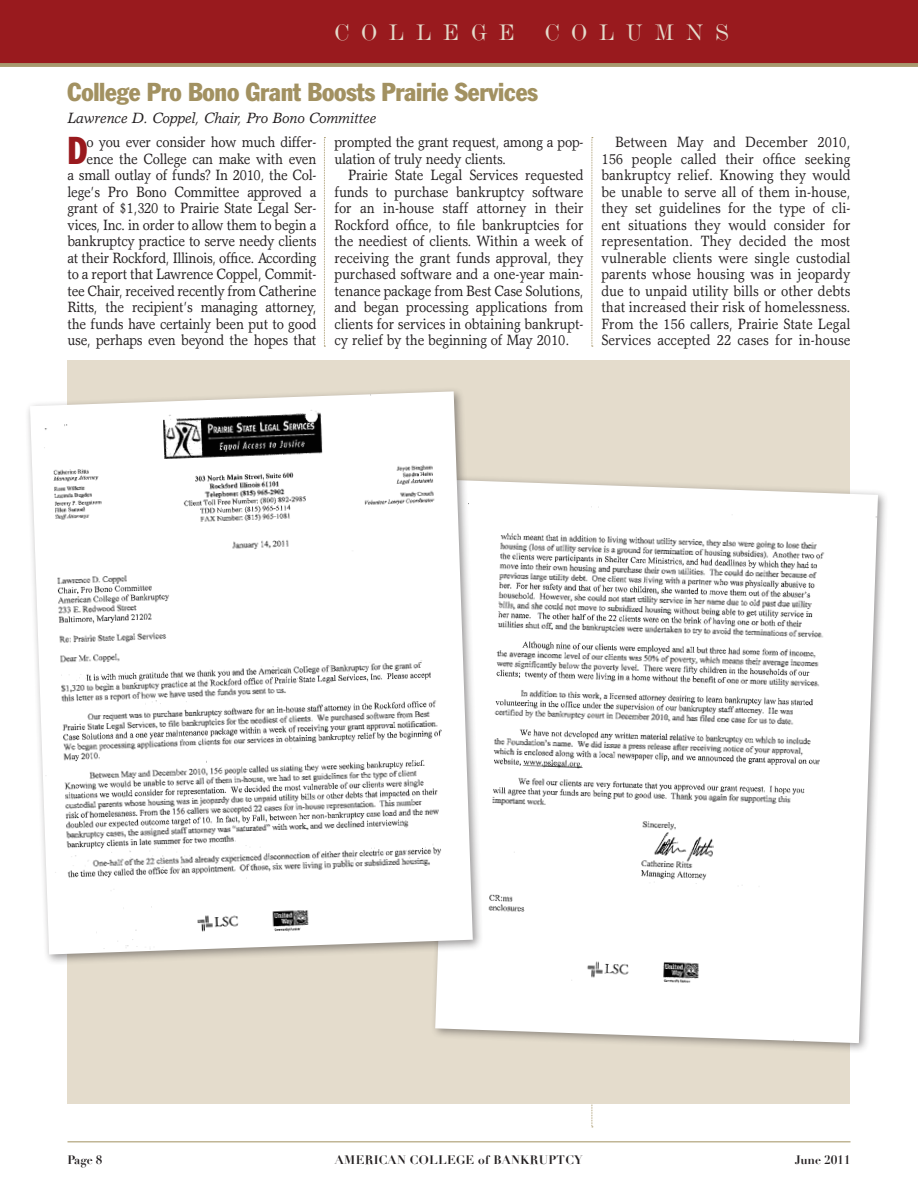
<style>
.page{position:relative;width:918px;height:1188px;background:#fff}
.page>*{position:absolute;margin:0;border:0;box-sizing:border-box;transform-origin:0 0}
.Body_1st_para{font:condensed 38.1px "Franklin Gothic";color:#991a1e;scale:.9 1}
.Headline{font:condensed 25.5px "Franklin Gothic";letter-spacing:-.01em;color:#a29161}
.t1{font:23.4px "De Vinne BT";letter-spacing:.5em;color:#e4dccc}
.Body{font:15px/16.5px "Garth Graphic";letter-spacing:-.005em;color:#231f20;text-align:justify;scale:.9 1}
.Body_1st_para-2{font:15px/16.5px "Garth Graphic";letter-spacing:-.02em;color:#231f20;text-align:right;scale:.9 1}
.Byline{font:italic 15px "Garth Graphic";letter-spacing:-.01em;color:#231f20}
.t2{font:700 12px "Didot";letter-spacing:.025em;color:#231f20}
</style>
<div class="page">
<div style="left:0;top:0;width:918px;height:65px;background:#991a1e"></div>
<hr style="left:0;top:63px;width:918px;height:4px;background:#a7996e">
<svg style="left:592px;top:137px;width:1px;height:210px"></svg>
<svg style="left:592px;top:1104px;width:1px;height:23px"></svg>
<hr style="left:68px;top:1141px;width:782px;height:1px;background:#a29161">
<svg style="left:324px;top:137px;width:1px;height:210px"></svg>
<div style="left:68px;top:360px;width:782px;height:744px;background:#e4dccc"></div>
<div style="left:430px;top:475px;width:458px;height:579px;background:#231f20;opacity:.45"></div>
<img style="left:435px;top:480px;width:443px;height:563px">
<div style="left:25px;top:386px;width:458px;height:579px;background:#231f20;opacity:.45"></div>
<img style="left:30px;top:391px;width:443px;height:563px">
<h3 class="t1" style="left:334px;top:18px;width:182px">COLLEGE</h3>
<h3 class="t1" style="left:545px;top:18px;width:186px">COLUMNS</h3>
<p class="Headline" style="left:68px;top:76px;width:472px">College Pro Bono Grant Boosts Prairie Services</p>
<p class="Byline" style="left:68px;top:109px;width:310px">Lawrence D. Coppel, Chair, Pro Bono Committee</p>
<p class="Body_1st_para" style="left:68px;top:127px;width:23px">D</p>
<p class="Body_1st_para-2" style="left:68px;top:133px;width:278px">o you ever consider how much differ&shy;ence the College can make with even<br>a small outlay of funds? In 2010, the Col&shy;lege’s Pro Bono Committee approved a grant of $1,320 to Prairie State Legal Ser&shy;vices, Inc. in order to allow them to begin a bankruptcy practice to serve needy clients at their Rockford, Illinois, office. According to a report that Lawrence Coppel, Commit&shy;tee Chair, received recently from Catherine Ritts, the recipient’s managing attorney, the funds have certainly been put to good use, perhaps even beyond the hopes that</p>
<p class="Body_1st_para-2" style="left:334px;top:133px;width:278px;text-align:left">prompted the grant request, among a pop&shy;ulation of truly needy clients.</p>
<p class="Body" style="left:334px;top:166px;width:278px;text-indent:14px">Prairie State Legal Services requested funds to purchase bankruptcy software for an in-house staff attorney in their Rockford office, to file bankruptcies for the neediest of clients. Within a week of receiving the grant funds approval, they purchased software and a one-year main&shy;tenance package from Best Case Solutions, and began processing applications from clients for services in obtaining bankrupt&shy;cy relief by the beginning of May 2010.</p>
<p class="Body" style="left:602px;top:133px;width:278px;text-indent:14px">Between May and December 2010, 156 people called their office seeking bankruptcy relief. Knowing they would be unable to serve all of them in-house, they set guidelines for the type of cli&shy;ent situations they would consider for representation. They decided the most vulnerable clients were single custodial parents whose housing was in jeopardy due to unpaid utility bills or other debts that increased their risk of homelessness.<br>From the 156 callers, Prairie State Legal Services accepted 22 cases for in-house</p>
<p class="t2" style="left:68px;top:1152px;width:36px">PAGE 8</p>
<p class="t2" style="left:335px;top:1152px;width:249px">AMERICAN COLLEGE OF BANKRUPTCY</p>
<p class="t2" style="left:795px;top:1152px;width:57px">JUNE 2011</p>
</div>
